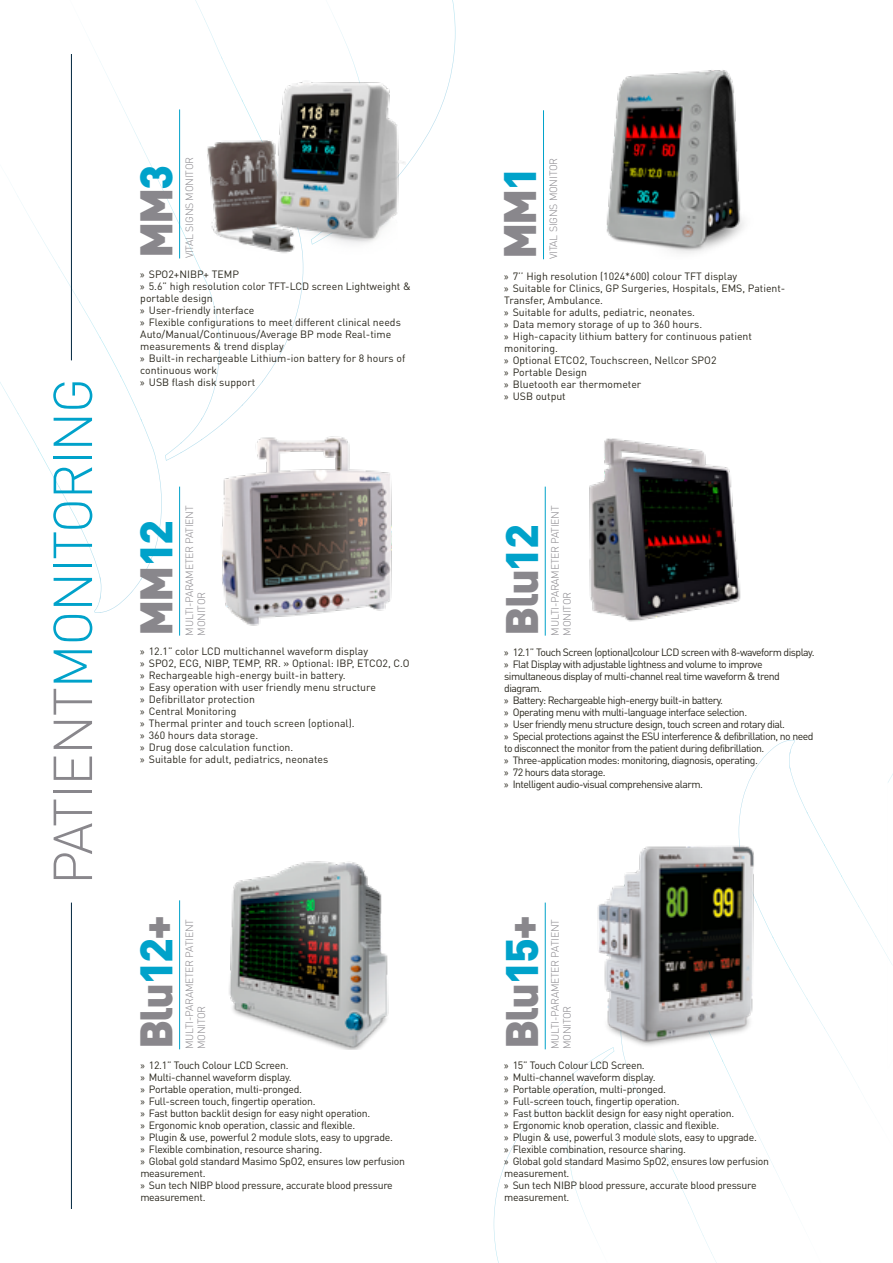
<style>
.page{position:relative;width:893px;height:1263px;background:#fff}
.page>*{position:absolute;margin:0;border:0;box-sizing:border-box;transform-origin:0 0}
.t1{font:300 54px "DIN Pro";letter-spacing:-.025em;color:#00a2ca}
.t2{font:900 45px "DIN Pro";letter-spacing:-.05em;color:#89878c}
.t3{font:10.5px/12px "DIN Pro";color:#28251b}
.t4{font:10.5px/12px "DIN Pro";letter-spacing:-.025em;color:#28251b}
.t5{font:10.5px/12px "DIN Pro";letter-spacing:-.05em;color:#28251b}
.t6{font:300 10.5px/12px "DIN Pro";letter-spacing:-.025em;color:#89878c}
.s1{color:#89878c}
.s2{color:#00a2ca}
.s3{font-family:"Myriad Pro"}
</style>
<div class="page">
<img style="left:703px;top:1235px;width:9px;height:18px">
<img style="left:689px;top:1204px;width:14px;height:31px">
<img style="left:672px;top:1168px;width:17px;height:36px">
<img style="left:774px;top:1167px;width:15px;height:30px">
<img style="left:757px;top:1132px;width:17px;height:35px">
<img style="left:655px;top:1133px;width:17px;height:35px">
<img style="left:740px;top:1097px;width:17px;height:36px">
<img style="left:637px;top:1095px;width:18px;height:39px">
<img style="left:723px;top:1061px;width:17px;height:37px">
<img style="left:622px;top:1049px;width:16px;height:46px">
<img style="left:717px;top:1049px;width:6px;height:13px">
<img style="left:494px;top:1047px;width:120px;height:216px">
<img style="left:876px;top:936px;width:12px;height:21px">
<img style="left:842px;top:1058px;width:17px;height:30px">
<img style="left:825px;top:1029px;width:17px;height:29px">
<img style="left:807px;top:998px;width:18px;height:31px">
<img style="left:790px;top:969px;width:17px;height:30px">
<img style="left:773px;top:937px;width:17px;height:33px">
<img style="left:859px;top:907px;width:17px;height:30px">
<img style="left:767px;top:925px;width:6px;height:13px">
<img style="left:842px;top:877px;width:17px;height:30px">
<img style="left:739px;top:769px;width:16px;height:77px">
<img style="left:825px;top:846px;width:17px;height:31px">
<img style="left:807px;top:812px;width:18px;height:34px">
<img style="left:790px;top:740px;width:17px;height:73px">
<img style="left:755px;top:740px;width:35px;height:30px">
<img style="left:195px;top:0;width:10px;height:19px">
<img style="left:204px;top:19px;width:17px;height:37px">
<img style="left:221px;top:56px;width:11px;height:23px">
<img style="left:100px;top:61px;width:19px;height:39px">
<img style="left:119px;top:100px;width:21px;height:43px">
<img style="left:140px;top:142px;width:20px;height:42px">
<img style="left:160px;top:184px;width:21px;height:46px">
<img style="left:283px;top:258px;width:20px;height:91px">
<img style="left:181px;top:227px;width:20px;height:44px">
<img style="left:201px;top:270px;width:20px;height:170px">
<img style="left:263px;top:348px;width:20px;height:33px">
<img style="left:243px;top:380px;width:20px;height:25px">
<img style="left:182px;top:418px;width:20px;height:34px">
<img style="left:221px;top:404px;width:22px;height:21px">
<img style="left:165px;top:442px;width:17px;height:19px">
<img style="left:332px;top:0;width:123px;height:155px">
<img style="left:18px;top:197px;width:20px;height:35px">
<img style="left:38px;top:232px;width:21px;height:36px">
<img style="left:59px;top:266px;width:20px;height:37px">
<img style="left:79px;top:301px;width:21px;height:37px">
<img style="left:100px;top:337px;width:21px;height:38px">
<img style="left:0;top:382px;width:18px;height:32px">
<img style="left:120px;top:375px;width:21px;height:45px">
<img style="left:18px;top:413px;width:20px;height:36px">
<img style="left:141px;top:419px;width:21px;height:159px">
<img style="left:38px;top:448px;width:21px;height:39px">
<img style="left:59px;top:486px;width:20px;height:39px">
<img style="left:79px;top:524px;width:21px;height:89px">
<img style="left:100px;top:575px;width:42px;height:38px">
<img style="left:888px;top:774px;width:5px;height:190px">
<hr style="left:545px;top:487px;width:1px;height:149px;background:#00a2ca">
<hr style="left:545px;top:902px;width:1px;height:147px;background:#00a2ca">
<hr style="left:179px;top:109px;width:1px;height:149px;background:#00a2ca">
<hr style="left:543px;top:110px;width:1px;height:149px;background:#00a2ca">
<hr style="left:179px;top:900px;width:1px;height:149px;background:#00a2ca">
<img style="left:207px;top:79px;width:208px;height:179px">
<img style="left:606px;top:70px;width:138px;height:183px">
<img style="left:229px;top:861px;width:160px;height:188px">
<img style="left:589px;top:438px;width:152px;height:184px">
<img style="left:588px;top:846px;width:179px;height:203px">
<hr style="left:71px;top:54px;width:1px;height:306px;background:#00263e">
<hr style="left:71px;top:902px;width:1px;height:307px;background:#00263e">
<hr style="left:179px;top:487px;width:1px;height:149px;background:#00a2ca">
<img style="left:211px;top:432px;width:181px;height:194px">
<h1 class="t1" style="left:31px;top:885px;width:508px;rotate:-90deg"><span class="s1">PATIENT</span>MONITORING</h1>
<p class="t6" style="left:183px;top:258px;width:103px;rotate:-90deg">VITAL SIGNS MONITOR</p>
<p class="t6" style="left:546px;top:259px;width:103px;rotate:-90deg">VITAL SIGNS MONITOR</p>
<h2 class="t2" style="left:117px;top:258px;width:95px;rotate:-90deg">MM<span class="s2">3</span></h2>
<h2 class="t2" style="left:481px;top:259px;width:95px;rotate:-90deg">MM<span class="s2">1</span></h2>
<p class="t3" style="left:140px;top:267px;width:272px"><span class="s3">»</span> SPO2+NIBP+ TEMP<br><span class="s3">»</span> 5.6” high resolution color TFT-LCD screen Lightweight &amp; portable design<br><span class="s3">»</span> User-friendly interface<br><span class="s3">»</span> Flexible configurations to meet different clinical needs Auto/Manual/Continuous/Average BP mode Real-time measurements &amp; trend display<br><span class="s3">»</span> Built-in rechargeable Lithium-ion battery for 8 hours of continuous work<br><span class="s3">»</span> USB flash disk support</p>
<p class="t3" style="left:504px;top:269px;width:283px"><span class="s3">»</span> 7’’ High resolution (1024*600) colour TFT display<br><span class="s3">»</span> Suitable for Clinics, GP Surgeries, Hospitals, EMS, Patient-Transfer, Ambulance.<br><span class="s3">»</span> Suitable for adults, pediatric, neonates.<br><span class="s3">»</span> Data memory storage of up to 360 hours.<br><span class="s3">»</span> High-capacity lithium battery for continuous patient monitoring.<br><span class="s3">»</span> Optional ETCO2, Touchscreen, Nellcor SPO2<br><span class="s3">»</span> Portable Design<br><span class="s3">»</span> Bluetooth ear thermometer<br><span class="s3">»</span> USB output</p>
<p class="t6" style="left:183px;top:636px;width:132px;rotate:-90deg">MULTI-PARAMETER PATIENT<br>MONITOR</p>
<h2 class="t2" style="left:117px;top:636px;width:118px;rotate:-90deg">MM<span class="s2">12</span></h2>
<p class="t3" style="left:140px;top:644px;width:271px"><span class="s3">»</span> 12.1” color LCD multichannel waveform display<br><span class="s3">»</span> SPO2, ECG, NIBP, TEMP, RR. » Optional: IBP, ETCO2, C.O <span class="s3">»</span> Rechargeable high-energy built-in battery.<br><span class="s3">»</span> Easy operation with user friendly menu structure<br><span class="s3">»</span> Defibrillator protection<br><span class="s3">»</span> Central Monitoring<br><span class="s3">»</span> Thermal printer and touch screen (optional).<br><span class="s3">»</span> 360 hours data storage.<br><span class="s3">»</span> Drug dose calculation function.<br><span class="s3">»</span> Suitable for adult, pediatrics, neonates</p>
<h2 class="t2" style="left:117px;top:1049px;width:136px;rotate:-90deg">Blu<span class="s2">12</span>+</h2>
<p class="t6" style="left:183px;top:1049px;width:132px;rotate:-90deg">MULTI-PARAMETER PATIENT<br>MONITOR</p>
<p class="t4" style="left:140px;top:1058px;width:266px"><span class="s3">»</span> 12.1” Touch Colour LCD Screen.<br><span class="s3">»</span> Multi-channel waveform display.<br><span class="s3">»</span> Portable operation, multi-pronged.<br><span class="s3">»</span> Full-screen touch, fingertip operation.<br><span class="s3">»</span> Fast button backlit design for easy night operation.<br><span class="s3">»</span> Ergonomic knob operation, classic and flexible.<br><span class="s3">»</span> Plugin &amp; use, powerful 2 module slots, easy to upgrade.<br><span class="s3">»</span> Flexible combination, resource sharing.<br><span class="s3">»</span> Global gold standard Masimo SpO2, ensures low perfusion measurement.<br><span class="s3">»</span> Sun tech NIBP blood pressure, accurate blood pressure measurement.</p>
<h2 class="t2" style="left:483px;top:636px;width:113px;rotate:-90deg">Blu<span class="s2">12</span></h2>
<p class="t6" style="left:548px;top:636px;width:132px;rotate:-90deg">MULTI-PARAMETER PATIENT<br>MONITOR</p>
<p class="t5" style="left:504px;top:645px;width:312px"><span class="s3">»</span> 12.1” Touch Screen (optional)colour LCD screen with 8-waveform display. <span class="s3">»</span> Flat Display with adjustable lightness and volume to improve simultaneous display of multi-channel real time waveform &amp; trend diagram.<br><span class="s3">»</span> Battery: Rechargeable high-energy built-in battery.<br><span class="s3">»</span> Operating menu with multi-language interface selection.<br><span class="s3">»</span> User friendly menu structure design, touch screen and rotary dial.<br><span class="s3">»</span> Special protections against the ESU interference &amp; defibrillation, no need to disconnect the monitor from the patient during defibrillation.<br><span class="s3">»</span> Three-application modes: monitoring, diagnosis, operating.<br><span class="s3">»</span> 72 hours data storage.<br><span class="s3">»</span> Intelligent audio-visual comprehensive alarm.</p>
<h2 class="t2" style="left:483px;top:1049px;width:136px;rotate:-90deg">Blu<span class="s2">15</span>+</h2>
<p class="t6" style="left:548px;top:1049px;width:132px;rotate:-90deg">MULTI-PARAMETER PATIENT<br>MONITOR</p>
<p class="t4" style="left:504px;top:1058px;width:266px"><span class="s3">»</span> 15” Touch Colour LCD Screen.<br><span class="s3">»</span> Multi-channel waveform display.<br><span class="s3">»</span> Portable operation, multi-pronged.<br><span class="s3">»</span> Full-screen touch, fingertip operation.<br><span class="s3">»</span> Fast button backlit design for easy night operation.<br><span class="s3">»</span> Ergonomic knob operation, classic and flexible.<br><span class="s3">»</span> Plugin &amp; use, powerful 3 module slots, easy to upgrade.<br><span class="s3">»</span> Flexible combination, resource sharing.<br><span class="s3">»</span> Global gold standard Masimo SpO2, ensures low perfusion measurement.<br><span class="s3">»</span> Sun tech NIBP blood pressure, accurate blood pressure measurement.</p>
</div>
